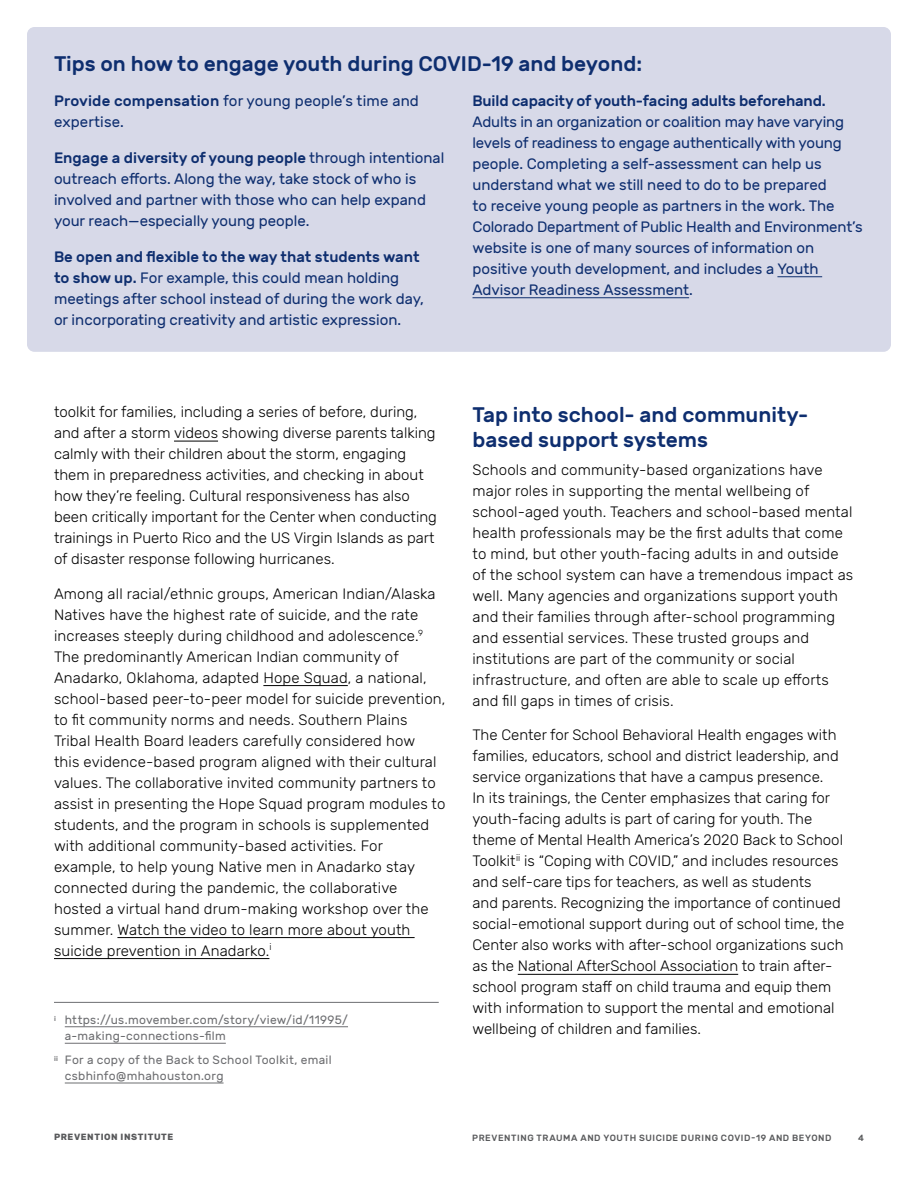
<style>
.page{position:relative;width:918px;height:1188px;background:#fff}
.page>*{position:absolute;margin:0;border:0;box-sizing:border-box;transform-origin:0 0}
.t1{font:500 21px/25.5px "Rubik";color:#0e2e6f}
.t2{font:300 15px/21px "Rubik";letter-spacing:.005em;color:#000}
.t3{font:15px/21px "Rubik";color:#0e2e6f}
.t4{font:500 15px "Rubik";letter-spacing:-.01em;color:#0e2e6f}
.t5{font:12px/16.5px "Rubik";letter-spacing:.025em;color:#6d6e71}
.t6{font:500 9px "Rubik";letter-spacing:.065em;color:#58595b}
.t7{font:700 9px "Rubik";letter-spacing:.065em;color:#58595b}
.s1{font-weight:500}
</style>
<div class="page">
<hr style="left:174px;top:441px;width:44px;height:1px;background:#000">
<hr style="left:263px;top:685px;width:85px;height:1px;background:#000">
<hr style="left:117px;top:937px;width:298px;height:1px;background:#000">
<hr style="left:54px;top:958px;width:215px;height:1px;background:#000">
<hr style="left:518px;top:974px;width:220px;height:1px;background:#000">
<div style="left:27px;top:27px;width:864px;height:325px;background:#d7d9e8;border-radius:8px"></div>
<hr style="left:777px;top:276px;width:45px;height:1px;background:#0e2e6f">
<hr style="left:472px;top:297px;width:217px;height:1px;background:#0e2e6f">
<hr style="left:54px;top:1002px;width:385px;height:1px;background:#6d6e71">
<hr style="left:65px;top:1026px;width:283px;height:1px;background:#6d6e71">
<hr style="left:65px;top:1043px;width:161px;height:1px;background:#6d6e71">
<hr style="left:65px;top:1083px;width:159px;height:1px;background:#6d6e71">
<h1 class="t1" style="left:54px;top:52px;width:590px">Tips on how to engage youth during COVID-19 and beyond:</h1>
<p class="t3" style="left:54px;top:91px;width:366px"><span class="s1">Provide compensation</span> for young people’s time and expertise.</p>
<p class="t3" style="left:54px;top:148px;width:392px"><span class="s1">Engage a diversity of young people</span> through intentional outreach efforts. Along the way, take stock of who is involved and partner with those who can help expand your reach—especially young people.</p>
<p class="t3" style="left:54px;top:247px;width:371px"><span class="s1">Be open and flexible to the way that students want to show up.</span> For example, this could mean holding meetings after school instead of during the work day, or incorporating creativity and artistic expression.</p>
<p class="t4" style="left:472px;top:92px;width:355px">Build capacity of youth-facing adults beforehand.</p>
<p class="t3" style="left:472px;top:112px;width:392px">Adults in an organization or coalition may have varying levels of readiness to engage authentically with young people. Completing a self-assessment can help us understand what we still need to do to be prepared<br>to receive young people as partners in the work. The Colorado Department of Public Health and Environment’s website is one of many sources of information on positive youth development, and includes a Youth Advisor Readiness Assessment.</p>
<p class="t2" style="left:54px;top:402px;width:384px">toolkit for families, including a series of before, during, and after a storm videos showing diverse parents talking calmly with their children about the storm, engaging them in preparedness activities, and checking in about how they’re feeling. Cultural responsiveness has also been critically important for the Center when conducting trainings in Puerto Rico and the US Virgin Islands as part of disaster response following hurricanes.</p>
<p class="t2" style="left:54px;top:583px;width:393px">Among all racial/ethnic groups, American Indian/Alaska Natives have the highest rate of suicide, and the rate increases steeply during childhood and adolescence.<sup>9<br></sup>The predominantly American Indian community of Anadarko, Oklahoma, adapted Hope Squad, a national, school-based peer-to-peer model for suicide prevention, to fit community norms and needs. Southern Plains Tribal Health Board leaders carefully considered how<br>this evidence-based program aligned with their cultural values. The collaborative invited community partners to assist in presenting the Hope Squad program modules to students, and the program in schools is supplemented with additional community-based activities. For example, to help young Native men in Anadarko stay connected during the pandemic, the collaborative hosted a virtual hand drum-making workshop over the summer. Watch the video to learn more about youth suicide prevention in Anadarko.<sup>i</sup></p>
<p class="t5" style="left:65px;top:1012px;width:285px;text-indent:-11px"><sup>i</sup> https://us.movember.com/story/view/id/11995/ a-making-connections-film</p>
<p class="t5" style="left:65px;top:1051px;width:268px;text-indent:-11px"><sup>ii</sup> For a copy of the Back to School Toolkit, email csbhinfo@mhahouston.org</p>
<h1 class="t1" style="left:472px;top:402px;width:337px">Tap into school- and community&shy;based support systems</h1>
<p class="t2" style="left:472px;top:460px;width:382px">Schools and community-based organizations have major roles in supporting the mental wellbeing of school-aged youth. Teachers and school-based mental health professionals may be the first adults that come to mind, but other youth-facing adults in and outside of the school system can have a tremendous impact as well. Many agencies and organizations support youth and their families through after-school programming and essential services. These trusted groups and institutions are part of the community or social infrastructure, and often are able to scale up efforts and fill gaps in times of crisis.</p>
<p class="t2" style="left:472px;top:725px;width:373px">The Center for School Behavioral Health engages with families, educators, school and district leadership, and service organizations that have a campus presence.<br>In its trainings, the Center emphasizes that caring for youth-facing adults is part of caring for youth. The theme of Mental Health America’s 2020 Back to School Toolkit<sup>ii</sup> is “Coping with COVID,” and includes resources and self-care tips for teachers, as well as students<br>and parents. Recognizing the importance of continued social-emotional support during out of school time, the Center also works with after-school organizations such as the National AfterSchool Association to train after&shy;school program staff on child trauma and equip them with information to support the mental and emotional wellbeing of children and families.</p>
<p class="t7" style="left:54px;top:1132px;width:121px">PREVENTION INSTITUTE</p>
<p class="t6" style="left:472px;top:1133px;width:361px">PREVENTING TRAUMA AND YOUTH SUICIDE DURING COVID-19 AND BEYOND</p>
<p class="t6" style="left:858px;top:1133px;width:7px">4</p>
</div>
